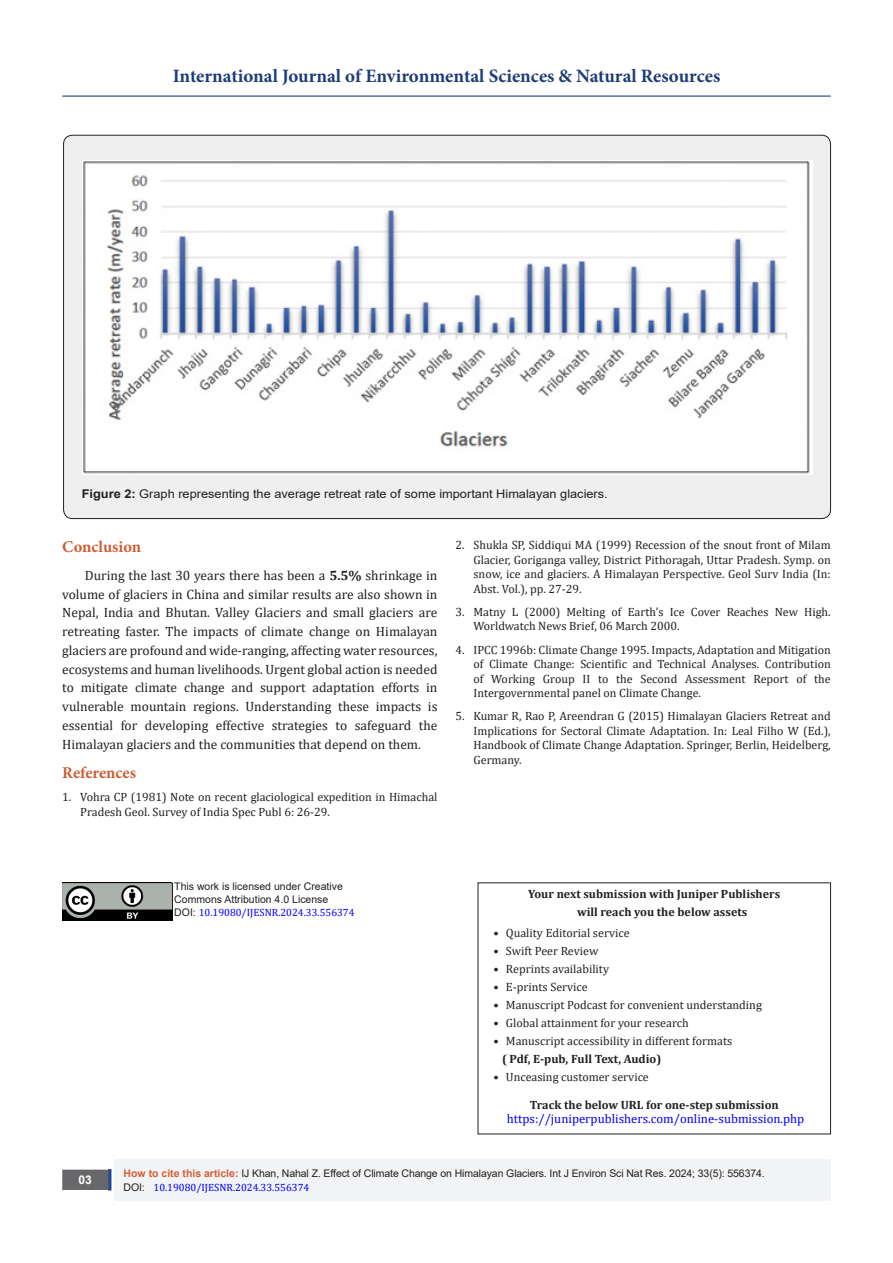
<style>
.page{position:relative;width:893px;height:1263px;background:#fff}
.page>*{position:absolute;margin:0;border:0;box-sizing:border-box;transform-origin:0 0}
.t1{font:700 18.9px "Minion Pro";color:#1d3c77}
.No_Spacing{font:700 16.5px "Minion Pro";color:#ca5f37}
.Body_Text{font:700 16.5px "Minion Pro";letter-spacing:-.005em;color:#ca5f37}
.t2{font:13.5px/18.8px "Cambria";color:#231f20;text-align:justify}
.t3{font:12.75px "Cambria";color:#00f}
.t4{font:12px/14.4px "Cambria";color:#231f20;text-align:justify}
.t5{font:700 12px "Cambria";color:#231f20}
.t6{font:12px "Arial";color:#231f20;scale:1.07 1}
.t7{font:700 12px "Arial";color:#fff}
.t8{font:10.5px "Arial";letter-spacing:-.01em;color:#231f20}
.t9{font:10.5px "Cambria";color:#00f}
.s1{font-weight:700}
.s2{font-family:"Arial";color:#231f20}
.s3{font-weight:700;color:#d55e37}
</style>
<div class="page">
<div style="left:115px;top:1160px;width:716px;height:41px;background:#f2f3f4"></div>
<div style="left:63px;top:1170px;width:44px;height:19px;background:#68676a"></div>
<div style="left:62px;top:1169px;width:46px;height:21px;border:2px solid #68676a"></div>
<div style="left:108px;top:1169px;width:3px;height:21px;background:#1c6d90;border:2px solid #253f8e"></div>
<hr style="left:62px;top:96px;width:769px;height:1px;background:#253f8e">
<div style="left:64px;top:135px;width:766px;height:384px;background:#efeff0;border-radius:9px"></div>
<img style="left:83px;top:161px;width:729px;height:314px">
<img style="left:62px;top:883px;width:110px;height:37px">
<h1 class="t1" style="left:173px;top:63px;width:549px">International Journal of Environmental Sciences &amp; Natural Resources</h1>
<p class="t6" style="left:82px;top:485px;width:493px"><span class="s1">Figure 2:</span> Graph representing the average retreat rate of some important Himalayan glaciers.</p>
<p class="No_Spacing" style="left:62px;top:535px;width:81px">Conclusion</p>
<p class="t2" style="left:62px;top:566px;width:377px;text-indent:22px">During the last 30 years there has been a <span class="s1">5.5%</span> shrinkage in volume of glaciers in China and similar results are also shown in Nepal, India and Bhutan. Valley Glaciers and small glaciers are retreating faster. The impacts of climate change on Himalayan glaciers are profound and wide-ranging, affecting water resources, ecosystems and human livelihoods. Urgent global action is needed to mitigate climate change and support adaptation efforts in vulnerable mountain regions. Understanding these impacts is essential for developing effective strategies to safeguard the Himalayan glaciers and the communities that depend on them.</p>
<p class="Body_Text" style="left:62px;top:761px;width:75px">References</p>
<p class="t4" style="left:80px;top:790px;width:359px;text-indent:-18px">1. Vohra CP (1981) Note on recent glaciological expedition in Himachal<br>Pradesh Geol. Survey of India Spec Publ 6: 26-29.</p>
<p class="t4" style="left:473px;top:538px;width:359px;text-indent:-18px">2. Shukla SP, Siddiqui MA (1999) Recession of the snout front of Milam Glacier, Goriganga valley, District Pithoragah, Uttar Pradesh. Symp. on snow, ice and glaciers. A Himalayan Perspective. Geol Surv India (In:<br>Abst. Vol.), pp. 27-29.</p>
<p class="t4" style="left:473px;top:605px;width:359px;text-indent:-18px">3. Matny L (2000) Melting of Earth’s Ice Cover Reaches New High.<br>Worldwatch News Brief, 06 March 2000.</p>
<p class="t4" style="left:473px;top:642px;width:359px;text-indent:-18px">4. IPCC 1996b: Climate Change 1995. Impacts, Adaptation and Mitigation of Climate Change: Scientific and Technical Analyses. Contribution of Working Group II to the Second Assessment Report of the Intergovernmental panel on Climate Change.</p>
<p class="t4" style="left:473px;top:709px;width:359px;text-indent:-18px">5. Kumar R, Rao P, Areendran G (2015) Himalayan Glaciers Retreat and Implications for Sectoral Climate Adaptation. In: Leal Filho W (Ed.), Handbook of Climate Change Adaptation. Springer, Berlin, Heidelberg, Germany.</p>
<p class="t8" style="left:174px;top:879px;width:170px">This work is licensed under Creative</p>
<p class="t8" style="left:174px;top:892px;width:156px">Commons Attribution 4.0 License</p>
<p class="t9" style="left:174px;top:906px;width:182px"><span class="s2">DOI:</span> 10.19080/IJESNR.2024.33.556374</p>
<p class="t5" style="left:528px;top:885px;width:253px">Your next submission with Juniper Publishers</p>
<p class="t5" style="left:577px;top:903px;width:172px">will reach you the below assets</p>
<p class="t4" style="left:494px;top:925px;width:137px">• Quality Editorial service</p>
<p class="t4" style="left:494px;top:943px;width:106px">• Swift Peer Review</p>
<p class="t4" style="left:494px;top:962px;width:117px">• Reprints availability</p>
<p class="t4" style="left:494px;top:980px;width:96px">• E-prints Service</p>
<p class="t4" style="left:494px;top:998px;width:270px">• Manuscript Podcast for convenient understanding</p>
<p class="t4" style="left:494px;top:1016px;width:197px">• Global attainment for your research</p>
<p class="t4" style="left:494px;top:1034px;width:240px">• Manuscript accessibility in different formats</p>
<p class="t5" style="left:502px;top:1050px;width:161px">( Pdf, E-pub, Full Text, Audio)</p>
<p class="t4" style="left:494px;top:1070px;width:157px">• Unceasing customer service</p>
<p class="t5" style="left:530px;top:1096px;width:251px">Track the below URL for one-step submission</p>
<p class="t3" style="left:507px;top:1111px;width:299px">https://juniperpublishers.com/online-submission.php</p>
<p class="t7" style="left:79px;top:1171px;width:15px">03</p>
<p class="t8" style="left:124px;top:1166px;width:643px"><span class="s3">How to cite this article:</span> IJ Khan, Nahal Z. Effect of Climate Change on Himalayan Glaciers. Int J Environ Sci Nat Res. 2024; 33(5): 556374.</p>
<p class="t9" style="left:124px;top:1181px;width:187px"><span class="s2">DOI:</span> 10.19080/IJESNR.2024.33.556374</p>
</div>
